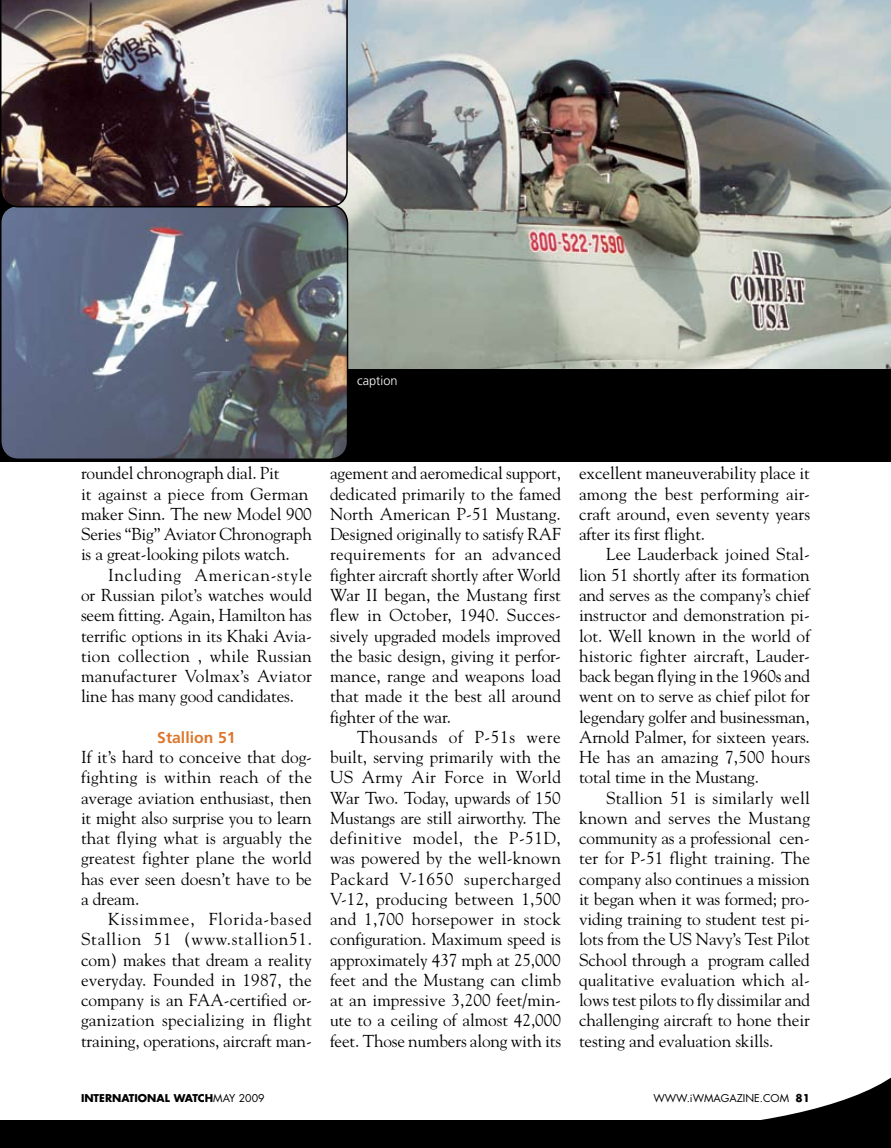
<style>
.page{position:relative;width:891px;height:1148px;background:#fff}
.page>*{position:absolute;margin:0;border:0;box-sizing:border-box;transform-origin:0 0}
.t1{font:17.25px/20.2px "Goudy";letter-spacing:-.01em;color:#000;text-align:justify}
.t2{font:700 15.75px "Frutiger";color:#dd772e}
.t3{font:300 12.75px "Frutiger";color:#fff}
.t4{font:700 10.5px "Futura";color:#000}
.t5{font:10.5px "Futura";color:#000}
.s1{font-weight:400}
.s2{font-weight:700}
</style>
<div class="page">
<div style="left:0;top:1120px;width:891px;height:28px;background:#000"></div>
<svg style="left:761px;top:1077px;width:130px;height:43px"></svg>
<img style="left:339px;top:0;width:552px;height:368px">
<div style="left:0;top:368px;width:891px;height:93px;background:#000"></div>
<img style="left:1px;top:205px;width:347px;height:254px;border-radius:18px">
<div style="left:0;top:204px;width:348px;height:256px;border:2px solid #000;border-radius:18px"></div>
<img style="left:0;top:0;width:348px;height:207px">
<p class="t3" style="left:357px;top:373px;width:42px">caption</p>
<p class="t1" style="left:81px;top:463px;width:232px;text-align:left">roundel chronograph dial. Pit<br>it against a piece from German maker Sinn. The new Model 900<br>Series “Big” Aviator Chronograph is a great-looking pilots watch.</p>
<p class="t1" style="left:81px;top:564px;width:233px;text-indent:27px">Including American-style or Russian pilot’s watches would seem fitting. Again, Hamilton has terrific options in its Khaki Avia&shy;tion collection , while Russian manufacturer Volmax’s Aviator line has many good candidates.</p>
<p class="t2" style="left:157px;top:728px;width:80px">Stallion 51</p>
<p class="t1" style="left:81px;top:746px;width:233px">If it’s hard to conceive that dog&shy;fighting is within reach of the average aviation enthusiast, then it might also surprise you to learn that flying what is arguably the greatest fighter plane the world has ever seen doesn’t have to be a dream.</p>
<p class="t1" style="left:81px;top:908px;width:233px;text-indent:27px">Kissimmee, Florida-based Stallion 51 (www.stallion51. com) makes that dream a reality everyday. Founded in 1987, the company is an FAA-certified or&shy;ganization specializing in flight training, operations, aircraft man-</p>
<p class="t1" style="left:330px;top:463px;width:233px">agement and aeromedical support, dedicated primarily to the famed North American P-51 Mustang.<br>Designed originally to satisfy RAF requirements for an advanced fighter aircraft shortly after World War II began, the Mustang first flew in October, 1940. Succes&shy;sively upgraded models improved the basic design, giving it perfor&shy;mance, range and weapons load that made it the best all around fighter of the war.</p>
<p class="t1" style="left:330px;top:726px;width:233px;text-indent:27px">Thousands of P-51s were built, serving primarily with the US Army Air Force in World War Two. Today, upwards of 150<br>Mustangs are still airworthy. The definitive model, the P-51D, was powered by the well-known Packard V-1650 supercharged V-12, producing between 1,500 and 1,700 horsepower in stock configuration. Maximum speed is approximately 437 mph at 25,000 feet and the Mustang can climb at an impressive 3,200 feet/min&shy;ute to a ceiling of almost 42,000 feet. Those numbers along with its</p>
<p class="t1" style="left:579px;top:463px;width:233px">excellent maneuverability place it among the best performing air&shy;craft around, even seventy years after its first flight.</p>
<p class="t1" style="left:579px;top:544px;width:233px;text-indent:27px">Lee Lauderback joined Stal&shy;lion 51 shortly after its formation and serves as the company’s chief instructor and demonstration pi&shy;lot. Well known in the world of historic fighter aircraft, Lauder&shy;back began flying in the 1960s and went on to serve as chief pilot for legendary golfer and businessman, Arnold Palmer, for sixteen years.<br>He has an amazing 7,500 hours total time in the Mustang.</p>
<p class="t1" style="left:579px;top:787px;width:233px;text-indent:27px">Stallion 51 is similarly well known and serves the Mustang community as a professional cen&shy;ter for P-51 flight training. The company also continues a mission it began when it was formed; pro&shy;viding training to student test pi&shy;lots from the US Navy’s Test Pilot School through a program called qualitative evaluation which al&shy;lows test pilots to fly dissimilar and challenging aircraft to hone their testing and evaluation skills.</p>
<p class="t4" style="left:81px;top:1091px;width:185px">INTERNATIONAL WATCH<span class="s1">MAY 2009</span></p>
<p class="t5" style="left:653px;top:1091px;width:158px">WWW.IWMAGAZINE.COM <span class="s2">81</span></p>
</div>
